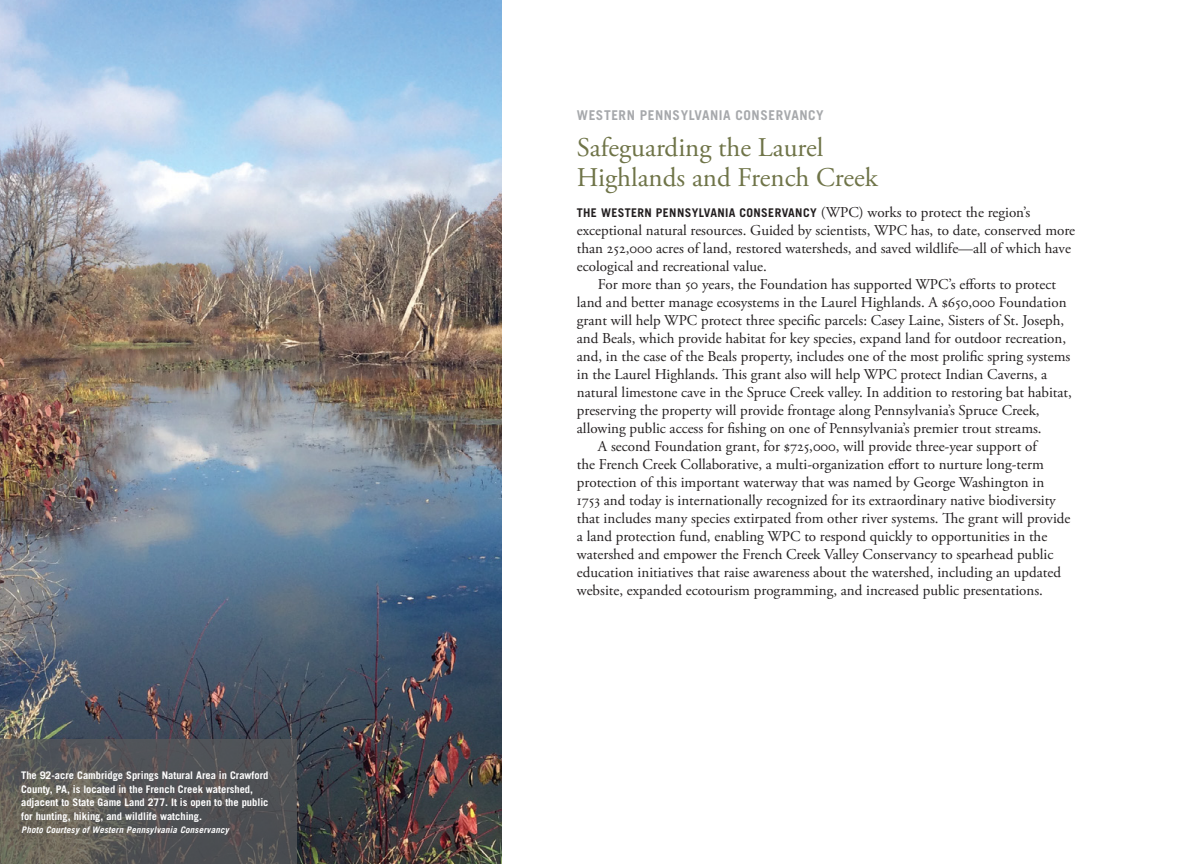
<style>
.page{position:relative;width:1188px;height:864px;background:#fff}
.page>*{position:absolute;margin:0;border:0;box-sizing:border-box;transform-origin:0 0}
.t1{font:27px/30px "Adobe Garamond Pro";color:#6f7448}
.t2{font:15px/18px "Adobe Garamond Pro";color:#231f20}
.t3{font:700 13.5px "Trade Gothic";letter-spacing:.04em;color:#a7a9ac}
.t4{font:700 12px "Trade Gothic";letter-spacing:.03em;color:#231f20}
.t5{font:700 10.5px/13.5px "Trade Gothic";color:#fff}
.t6{font:italic 700 9px "Trade Gothic";letter-spacing:.02em;color:#fff}
.s1{font-family:"Adobe Garamond Pro";font-weight:400;font-size:15px}
</style>
<div class="page">
<img style="left:0;top:0;width:502px;height:864px">
<svg style="left:0;top:739px;width:297px;height:125px;background:#595857"></svg>
<p class="t5" style="left:21px;top:769px;width:249px">The 92-acre Cambridge Springs Natural Area in Crawford County, PA, is located in the French Creek watershed, adjacent to State Game Land 277. It is open to the public for hunting, hiking, and wildlife watching.</p>
<p class="t6" style="left:21px;top:826px;width:209px">Photo Courtesy of Western Pennsylvania Conservancy</p>
<p class="t3" style="left:577px;top:109px;width:248px">WESTERN PENNSYLVANIA CONSERVANCY</p>
<h1 class="t1" style="left:577px;top:135px;width:302px">Safeguarding the Laurel<br>Highlands and French Creek</h1>
<p class="t4" style="left:577px;top:208px;width:455px">THE WESTERN PENNSYLVANIA CONSERVANCY <span class="s1">(WPC) works to protect the region’s</span></p>
<p class="t2" style="left:577px;top:223px;width:500px">exceptional natural resources. Guided by scientists, WPC has, to date, conserved more than 252,000 acres of land, restored watersheds, and saved wildlife—all of which have ecological and recreational value.</p>
<p class="t2" style="left:598px;top:277px;width:460px">For more than 50 years, the Foundation has supported WPC’s efforts to protect</p>
<p class="t2" style="left:577px;top:295px;width:491px">land and better manage ecosystems in the Laurel Highlands. A $650,000 Foundation</p>
<p class="t2" style="left:577px;top:313px;width:489px">grant will help WPC protect three specific parcels: Casey Laine, Sisters of St. Joseph,</p>
<p class="t2" style="left:577px;top:331px;width:491px">and Beals, which provide habitat for key species, expand land for outdoor recreation,</p>
<p class="t2" style="left:577px;top:349px;width:495px">and, in the case of the Beals property, includes one of the most prolific spring systems</p>
<p class="t2" style="left:577px;top:367px;width:472px">in the Laurel Highlands. This grant also will help WPC protect Indian Caverns, a</p>
<p class="t2" style="left:577px;top:385px;width:497px">natural limestone cave in the Spruce Creek valley. In addition to restoring bat habitat,</p>
<p class="t2" style="left:577px;top:403px;width:464px">preserving the property will provide frontage along Pennsylvania’s Spruce Creek,</p>
<p class="t2" style="left:577px;top:421px;width:466px">allowing public access for fishing on one of Pennsylvania’s premier trout streams.</p>
<p class="t2" style="left:598px;top:439px;width:440px">A second Foundation grant, for $725,000, will provide three-year support of</p>
<p class="t2" style="left:577px;top:457px;width:468px">the French Creek Collaborative, a multi-organization effort to nurture long-term</p>
<p class="t2" style="left:577px;top:475px;width:469px">protection of this important waterway that was named by George Washington in</p>
<p class="t2" style="left:577px;top:493px;width:480px">1753 and today is internationally recognized for its extraordinary native biodiversity</p>
<p class="t2" style="left:577px;top:511px;width:495px">that includes many species extirpated from other river systems. The grant will provide</p>
<p class="t2" style="left:577px;top:529px;width:472px">a land protection fund, enabling WPC to respond quickly to opportunities in the</p>
<p class="t2" style="left:577px;top:547px;width:478px">watershed and empower the French Creek Valley Conservancy to spearhead public</p>
<p class="t2" style="left:577px;top:565px;width:486px">education initiatives that raise awareness about the watershed, including an updated</p>
<p class="t2" style="left:577px;top:583px;width:468px">website, expanded ecotourism programming, and increased public presentations.</p>
</div>
